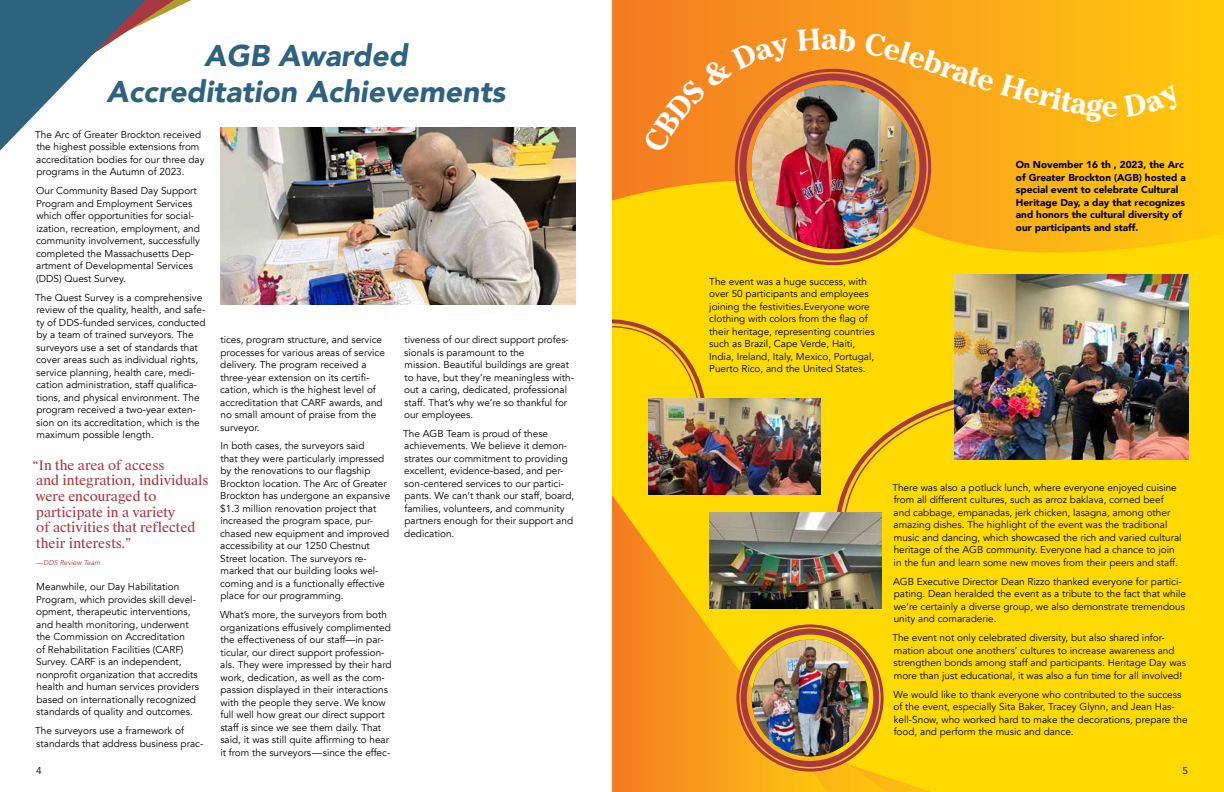
<style>
.page{position:relative;width:1224px;height:792px;background:#fff}
.page>*{position:absolute;margin:0;border:0;box-sizing:border-box;transform-origin:0 0}
.t1{font:italic 900 30px/36px "Avenir";color:#2d637f;text-align:center}
.t2{font:13px/15.6px "Suisse Works";color:#a83842}
.t3{font:10px/12.5px "Avenir";color:#000}
.t4{font:900 10px/12.5px "Avenir";color:#000}
.t5{font:italic 7px "Avenir";color:#a83842}
</style>
<div class="page">
<div style="left:612px;top:0;width:612px;height:792px;background:#ffda00"></div>
<svg style="left:612px;top:0;width:612px;height:277px"></svg>
<svg style="left:833px;top:383px;width:196px;height:161px"></svg>
<svg style="left:611px;top:319px;width:99px;height:80px"></svg>
<img style="left:220px;top:128px;width:356px;height:176px">
<img style="left:955px;top:275px;width:233px;height:184px">
<img style="left:828px;top:513px;width:53px;height:76px">
<svg style="left:887px;top:777px;width:43px;height:15px"></svg>
<svg style="left:828px;top:589px;width:59px;height:203px"></svg>
<svg style="left:612px;top:495px;width:216px;height:297px"></svg>
<img style="left:751px;top:85px;width:165px;height:164px;border-radius:82px">
<img style="left:752px;top:640px;width:116px;height:116px;border-radius:58px">
<svg style="left:0;top:0;width:191px;height:151px"></svg>
<div style="left:740px;top:74px;width:186px;height:187px;border:7px solid #a83842;border-radius:50%"></div>
<div style="left:741px;top:629px;width:138px;height:138px;border:6px solid #a83842;border-radius:50%"></div>
<div style="left:736px;top:624px;width:148px;height:148px;border:3px solid #a83842;border-radius:50%"></div>
<img style="left:648px;top:399px;width:172px;height:96px">
<svg style="left:643px;top:28px;width:214px;height:126px;background:#df8534"></svg>
<svg style="left:864px;top:32px;width:254px;height:91px;background:#f6a91d"></svg>
<div style="left:1124px;top:84px;width:61px;height:33px;background:#fec20e"></div>
<h1 class="t1" style="left:107px;top:37px;width:400px">AGB Awarded<br>Accreditation Achievements</h1>
<p class="t3" style="left:35px;top:128px;width:171px">The Arc of Greater Brockton received the highest possible extensions from accreditation bodies for our three day programs in the Autumn of 2023.</p>
<p class="t3" style="left:36px;top:185px;width:165px">Our Community Based Day Support Program and Employment Services which offer opportunities for social&shy;ization, recreation, employment, and community involvement, successfully completed the Massachusetts Dep&shy;artment of Developmental Services (DDS) Quest Survey.</p>
<p class="t3" style="left:35px;top:291px;width:172px">The Quest Survey is a comprehensive review of the quality, health, and safe&shy;ty of DDS-funded services, conducted by a team of trained surveyors. The surveyors use a set of standards that cover areas such as individual rights, service planning, health care, medi&shy;cation administration, staff qualifica&shy;tions, and physical environment. The program received a two-year exten&shy;sion on its accreditation, which is the maximum possible length.</p>
<h2 class="t2" style="left:32px;top:458px;width:178px">“In the area of access<br>and integration, individuals were encouraged to participate in a variety<br>of activities that reflected their interests.”</h2>
<p class="t5" style="left:36px;top:558px;width:66px">—DDS Review Team</p>
<p class="t3" style="left:36px;top:581px;width:164px">Meanwhile, our Day Habilitation Program, which provides skill devel&shy;opment, therapeutic interventions, and health monitoring, underwent the Commission on Accreditation<br>of Rehabilitation Facilities (CARF)<br>Survey. CARF is an independent, nonprofit organization that accredits health and human services providers based on internationally recognized standards of quality and outcomes.</p>
<p class="t3" style="left:35px;top:725px;width:170px">The surveyors use a framework of standards that address business prac-</p>
<p class="t3" style="left:36px;top:764px;width:7px">4</p>
<p class="t3" style="left:220px;top:333px;width:166px">tices, program structure, and service processes for various areas of service delivery. The program received a three-year extension on its certifi&shy;cation, which is the highest level of accreditation that CARF awards, and no small amount of praise from the surveyor.</p>
<p class="t3" style="left:220px;top:440px;width:172px">In both cases, the surveyors said<br>that they were particularly impressed by the renovations to our flagship Brockton location. The Arc of Greater Brockton has undergone an expansive $1.3 million renovation project that increased the program space, pur&shy;chased new equipment and improved accessibility at our 1250 Chestnut Street location. The surveyors re&shy;marked that our building looks wel&shy;coming and is a functionally effective place for our programming.</p>
<p class="t3" style="left:220px;top:609px;width:173px">What’s more, the surveyors from both organizations effusively complimented the effectiveness of our staff—in par&shy;ticular, our direct support profession&shy;als. They were impressed by their hard work, dedication, as well as the com&shy;passion displayed in their interactions with the people they serve. We know full well how great our direct support staff is since we see them daily. That said, it was still quite affirming to hear it from the surveyors—since the effec-</p>
<p class="t3" style="left:404px;top:333px;width:172px">tiveness of our direct support profes&shy;sionals is paramount to the<br>mission. Beautiful buildings are great to have, but they’re meaningless with&shy;out a caring, dedicated, professional staff. That’s why we’re so thankful for our employees.</p>
<p class="t3" style="left:403px;top:427px;width:173px">The AGB Team is proud of these achievements. We believe it demon&shy;strates our commitment to providing excellent, evidence-based, and per&shy;son-centered services to our partici&shy;pants. We can’t thank our staff, board, families, volunteers, and community partners enough for their support and dedication.</p>
<p class="t3" style="left:709px;top:275px;width:167px">The event was a huge success, with over 50 participants and employees joining the festivities.Everyone wore clothing with colors from the flag of their heritage, representing countries such as Brazil, Cape Verde, Haiti, India, Ireland, Italy, Mexico, Portugal, Puerto Rico, and the United States.</p>
<p class="t4" style="left:1016px;top:158px;width:171px">On November 16 th , 2023, the Arc of Greater Brockton (AGB) hosted a special event to celebrate Cultural Heritage Day, a day that recognizes and honors the cultural diversity of our participants and staff.</p>
<p class="t3" style="left:892px;top:481px;width:291px">There was also a potluck lunch, where everyone enjoyed cuisine from all different cultures, such as arroz baklava, corned beef and cabbage, empanadas, jerk chicken, lasagna, among other amazing dishes. The highlight of the event was the traditional music and dancing, which showcased the rich and varied cultural heritage of the AGB community. Everyone had a chance to join in the fun and learn some new moves from their peers and staff.</p>
<p class="t3" style="left:893px;top:575px;width:295px">AGB Executive Director Dean Rizzo thanked everyone for partici&shy;pating. Dean heralded the event as a tribute to the fact that while we’re certainly a diverse group, we also demonstrate tremendous unity and comaraderie.</p>
<p class="t3" style="left:892px;top:632px;width:295px">The event not only celebrated diversity, but also shared infor&shy;mation about one anothers’ cultures to increase awareness and strengthen bonds among staff and participants. Heritage Day was more than just educational, it was also a fun time for all involved!</p>
<p class="t3" style="left:894px;top:688px;width:296px">We would like to thank everyone who contributed to the success of the event, especially Sita Baker, Tracey Glynn, and Jean Has&shy;kell-Snow, who worked hard to make the decorations, prepare the food, and perform the music and dance.</p>
<p class="t3" style="left:1182px;top:764px;width:7px">5</p>
</div>
